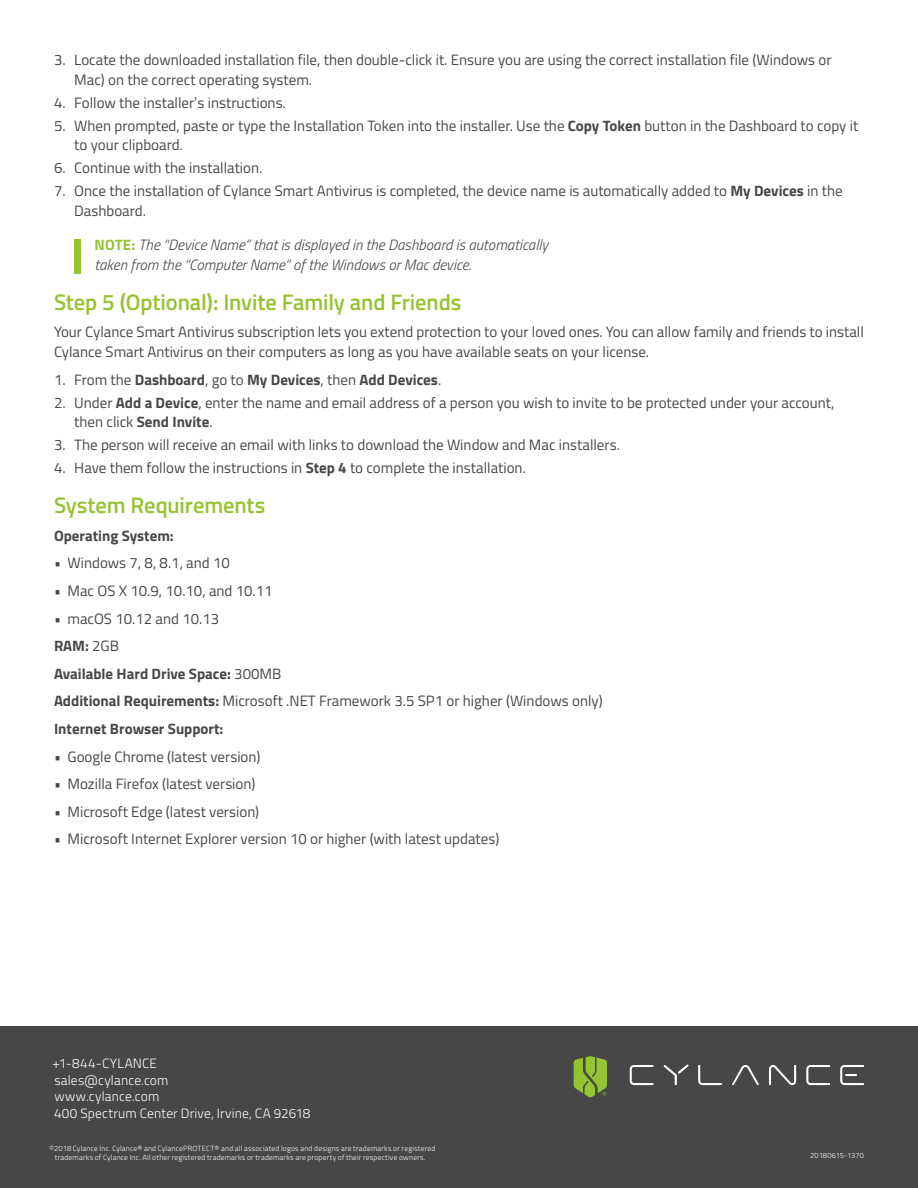
<style>
.page{position:relative;width:918px;height:1188px;background:#fff}
.page>*{position:absolute;margin:0;border:0;box-sizing:border-box;transform-origin:0 0}
.t1{font:600 22.5px "Titillium";letter-spacing:-.005em;color:#95c432}
.t2{font:15px/19.5px "Titillium";color:#474747}
.t3{font:italic 300 15px/19.5px "Titillium";color:#474747}
.t4{font:700 15px "Titillium";color:#474747}
.t5{font:300 13.5px/16.5px "Titillium";letter-spacing:.015em;color:#fff}
.t6{font:300 7.5px/9px "Titillium";letter-spacing:.025em;color:#fff}
.t7{font:300 7.5px "Titillium";letter-spacing:.005em;color:#fff}
.s1{font-family:"Arial"}
.s2{font-weight:700}
.s3{font-weight:700;font-style:normal;color:#95c432}
.s4{font-weight:400}
</style>
<div class="page">
<div style="left:0;top:1026px;width:918px;height:162px;background:#474747"></div>
<svg style="left:574px;top:1056px;width:33px;height:41px"></svg>
<svg style="left:630px;top:1064px;width:234px;height:21px"></svg>
<div style="left:74px;top:239px;width:7px;height:34px;background:#95c432"></div>
<p class="t2" style="left:74px;top:50px;width:759px;text-indent:-20px">3. Locate the downloaded installation file, then double-click it. Ensure you are using the correct installation file (Windows or<br>Mac) on the correct operating system.</p>
<p class="t2" style="left:54px;top:92px;width:233px">4. Follow the installer<span class="s1">’</span>s instructions.</p>
<p class="t2" style="left:74px;top:115px;width:786px;text-indent:-20px">5. When prompted, paste or type the Installation Token into the installer. Use the <span class="s2">Copy Token</span> button in the Dashboard to copy it to your clipboard.</p>
<p class="t2" style="left:54px;top:158px;width:210px">6. Continue with the installation.</p>
<p class="t2" style="left:74px;top:181px;width:770px;text-indent:-20px">7. Once the installation of Cylance Smart Antivirus is completed, the device name is automatically added to <span class="s2">My Devices</span> in the<br>Dashboard.</p>
<p class="t3" style="left:94px;top:234px;width:455px"><span class="s3">NOTE:</span> The “Device Name” that is displayed in the Dashboard is automatically taken from the “Computer Name” of the Windows or Mac device.</p>
<h1 class="t1" style="left:54px;top:285px;width:409px">Step 5 (Optional): Invite Family and Friends</h1>
<p class="t2" style="left:54px;top:322px;width:811px">Your Cylance Smart Antivirus subscription lets you extend protection to your loved ones. You can allow family and friends to install<br>Cylance Smart Antivirus on their computers as long as you have available seats on your license.</p>
<p class="t4" style="left:54px;top:368px;width:389px"><span class="s4">1. From the</span> Dashboard<span class="s4">, go to</span> My Devices<span class="s4">, then</span> Add Devices<span class="s4">.</span></p>
<p class="t2" style="left:74px;top:392px;width:762px;text-indent:-20px">2. Under <span class="s2">Add a Device</span>, enter the name and email address of a person you wish to invite to be protected under your account, then click <span class="s2">Send Invite</span>.</p>
<p class="t2" style="left:54px;top:434px;width:567px">3. The person will receive an email with links to download the Window and Mac installers.</p>
<p class="t2" style="left:54px;top:457px;width:473px">4. Have them follow the instructions in <span class="s2">Step 4</span> to complete the installation.</p>
<h1 class="t1" style="left:54px;top:488px;width:213px">System Requirements</h1>
<p class="t4" style="left:54px;top:524px;width:121px">Operating System:</p>
<p class="t2" style="left:54px;top:553px;width:177px">• Windows 7, 8, 8.1, and 10</p>
<p class="t2" style="left:54px;top:580px;width:220px">• Mac OS X 10.9, 10.10, and 10.11</p>
<p class="t2" style="left:54px;top:604px;width:550px;line-height:27.6px">• macOS 10.12 and 10.13<br><span class="s2">RAM:</span> 2GB<br><span class="s2">Available Hard Drive Space:</span> 300MB<br><span class="s2">Additional Requirements:</span> Microsoft .NET Framework 3.5 SP1 or higher (Windows only)<br><span class="s2">Internet Browser Support:</span></p>
<p class="t2" style="left:54px;top:746px;width:208px">• Google Chrome (latest version)</p>
<p class="t2" style="left:54px;top:774px;width:203px">• Mozilla Firefox (latest version)</p>
<p class="t2" style="left:54px;top:801px;width:207px">• Microsoft Edge (latest version)</p>
<p class="t2" style="left:54px;top:829px;width:447px">• Microsoft Internet Explorer version 10 or higher (with latest updates)</p>
<p class="t5" style="left:53px;top:1054px;width:259px">+1-844-CYLANCE<br>sales@cylance.com<br>www.cylance.com<br>400 Spectrum Center Drive, Irvine, CA 92618</p>
<p class="t6" style="left:55px;top:1143px;width:382px;text-indent:-5px">©2018 Cylance Inc. Cylance® and CylancePROTECT® and all associated logos and designs are trademarks or registered trademarks of Cylance Inc. All other registered trademarks or trademarks are property of their respective owners.</p>
<p class="t7" style="left:810px;top:1150px;width:55px">20180615-1370</p>
</div>
